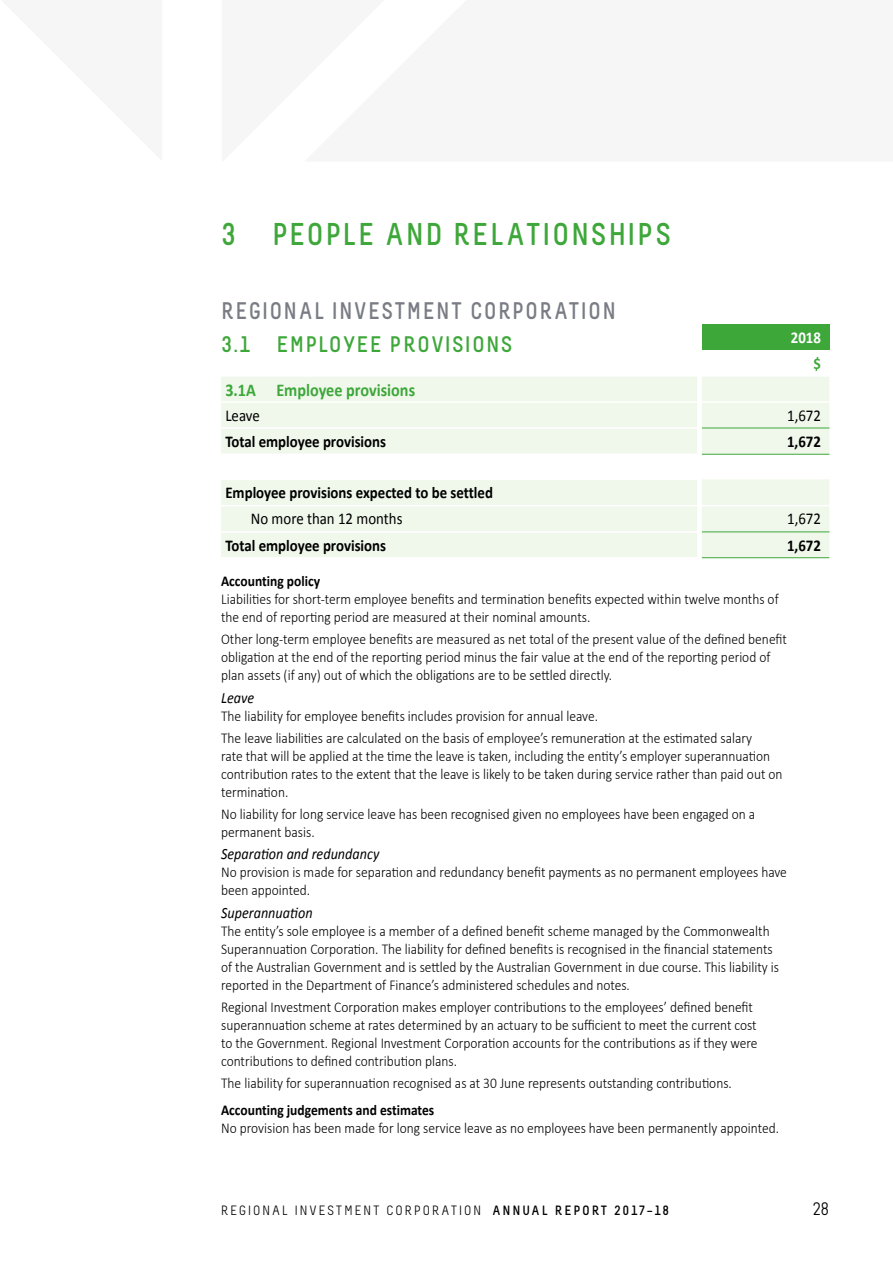
<style>
.page{position:relative;width:893px;height:1263px;background:#fff}
.page>*{position:absolute;margin:0;border:0;box-sizing:border-box;transform-origin:0 0}
.t1{font:700 31.5px "Melbourne";letter-spacing:.07em;color:#3ea73a;scale:.96 1}
.Heading_4_not_for_TO{font:700 24px "Melbourne";letter-spacing:.07em;color:#797c84;scale:.94 1}
.Heading_5__financial{font:700 22.5px "Melbourne";letter-spacing:.07em;color:#3ea73a}
.Heading_6__financial{font:700 18px "Calibri";color:#3ea73a;scale:.9 1}
.t2{font:18px "Melbourne";color:#000}
.Financial_body_table{font:700 16.5px "Calibri";color:#000;scale:.9 1}
.Financial_body_table-2{font:16.5px "Calibri";color:#000;scale:.9 1}
.Financial_table_righ{font:16.5px "Calibri";color:#000;scale:.9 1}
.Financial_table_righ-2{font:700 16.5px "Calibri";color:#000;scale:.9 1}
.Financial_table_head{font:700 16.5px "Calibri";color:#fff;scale:.9 1}
.Financial_table_head-2{font:700 16.5px "Calibri";color:#3ea73a;scale:.9 1}
.Financials_light{font:italic 15.75px "Calibri";color:#000;scale:.9 1}
.Financials_light-2{font:300 15px/18px "Calibri";color:#000;scale:.9 1}
.t3{font:13.5px "Melbourne";letter-spacing:.15em;color:#000}
.s1{font-weight:700}
</style>
<div class="page">
<div style="left:702px;top:324px;width:127px;height:26px;background:#3ea73a"></div>
<svg style="left:221px;top:377px;width:608px;height:180px;fill:#f0f8ec"></svg>
<svg style="left:697px;top:377px;width:5px;height:181px"></svg>
<hr style="left:702px;top:428px;width:127px;height:1px;background:#3ea73a">
<hr style="left:702px;top:401px;width:127px;height:2px;background:#fff">
<hr style="left:702px;top:531px;width:127px;height:1px;background:#3ea73a">
<hr style="left:702px;top:454px;width:127px;height:1px;background:#3ea73a">
<hr style="left:702px;top:557px;width:127px;height:1px;background:#3ea73a">
<hr style="left:221px;top:401px;width:476px;height:2px;background:#fff">
<hr style="left:221px;top:427px;width:476px;height:2px;background:#fff">
<hr style="left:221px;top:453px;width:476px;height:2px;background:#fff">
<hr style="left:221px;top:479px;width:476px;height:1px;background:#fff">
<hr style="left:221px;top:505px;width:476px;height:1px;background:#fff">
<hr style="left:221px;top:531px;width:476px;height:2px;background:#fff">
<hr style="left:702px;top:505px;width:127px;height:1px;background:#fff">
<p class="t1" style="left:221px;top:215px;width:470px">3 PEOPLE AND RELATIONSHIPS</p>
<p class="Heading_4_not_for_TO" style="left:221px;top:296px;width:421px">REGIONAL INVESTMENT CORPORATION</p>
<p class="Heading_5__financial" style="left:221px;top:330px;width:293px">3.1 EMPLOYEE PROVISIONS</p>
<p class="Financial_table_head" style="left:791px;top:327px;width:35px">2018</p>
<p class="Financial_table_head-2" style="left:813px;top:353px;width:10px">$</p>
<p class="Heading_6__financial" style="left:225px;top:378px;width:212px">3.1A Employee provisions</p>
<p class="Financial_body_table-2" style="left:225px;top:405px;width:40px">Leave</p>
<p class="Financial_table_righ" style="left:787px;top:405px;width:39px">1,672</p>
<p class="Financial_body_table" style="left:225px;top:431px;width:180px">Total employee provisions</p>
<p class="Financial_table_righ-2" style="left:787px;top:431px;width:39px">1,672</p>
<p class="Financial_body_table" style="left:225px;top:482px;width:299px">Employee provisions expected to be settled</p>
<p class="Financial_body_table-2" style="left:251px;top:508px;width:170px">No more than 12 months</p>
<p class="Financial_table_righ" style="left:787px;top:508px;width:39px">1,672</p>
<p class="Financial_body_table" style="left:225px;top:535px;width:180px">Total employee provisions</p>
<p class="Financial_table_righ-2" style="left:787px;top:535px;width:39px">1,672</p>
<p class="Financials_light-2" style="left:221px;top:571px;width:621px"><span class="s1">Accounting policy<br></span>Liabilities for short-term employee benefits and termination benefits expected within twelve months of the end of reporting period are measured at their nominal amounts.</p>
<p class="Financials_light-2" style="left:221px;top:629px;width:630px">Other long-term employee benefits are measured as net total of the present value of the defined benefit obligation at the end of the reporting period minus the fair value at the end of the reporting period of plan assets (if any) out of which the obligations are to be settled directly.</p>
<p class="Financials_light" style="left:221px;top:686px;width:38px">Leave</p>
<p class="Financials_light-2" style="left:221px;top:706px;width:420px">The liability for employee benefits includes provision for annual leave.</p>
<p class="Financials_light-2" style="left:221px;top:728px;width:625px">The leave liabilities are calculated on the basis of employee’s remuneration at the estimated salary<br>rate that will be applied at the time the leave is taken, including the entity’s employer superannuation contribution rates to the extent that the leave is likely to be taken during service rather than paid out on termination.</p>
<p class="Financials_light-2" style="left:221px;top:804px;width:595px">No liability for long service leave has been recognised given no employees have been engaged on a permanent basis.</p>
<p class="Financials_light" style="left:221px;top:843px;width:177px">Separation and redundancy</p>
<p class="Financials_light-2" style="left:221px;top:863px;width:630px">No provision is made for separation and redundancy benefit payments as no permanent employees have been appointed.</p>
<p class="Financials_light" style="left:221px;top:901px;width:103px">Superannuation</p>
<p class="Financials_light-2" style="left:221px;top:921px;width:622px">The entity’s sole employee is a member of a defined benefit scheme managed by the Commonwealth Superannuation Corporation. The liability for defined benefits is recognised in the financial statements of the Australian Government and is settled by the Australian Government in due course. This liability is reported in the Department of Finance’s administered schedules and notes.</p>
<p class="Financials_light-2" style="left:221px;top:997px;width:597px">Regional Investment Corporation makes employer contributions to the employees’ defined benefit superannuation scheme at rates determined by an actuary to be sufficient to meet the current cost to the Government. Regional Investment Corporation accounts for the contributions as if they were contributions to defined contribution plans.</p>
<p class="Financials_light-2" style="left:221px;top:1073px;width:569px">The liability for superannuation recognised as at 30 June represents outstanding contributions.</p>
<p class="Financials_light-2" style="left:221px;top:1100px;width:621px"><span class="s1">Accounting judgements and estimates<br></span>No provision has been made for long service leave as no employees have been permanently appointed.</p>
<p class="t3" style="left:221px;top:1203px;width:449px">REGIONAL INVESTMENT CORPORATION <span class="s1">ANNUAL REPORT 2017–18</span></p>
<p class="t2" style="left:813px;top:1199px;width:18px">28</p>
</div>
